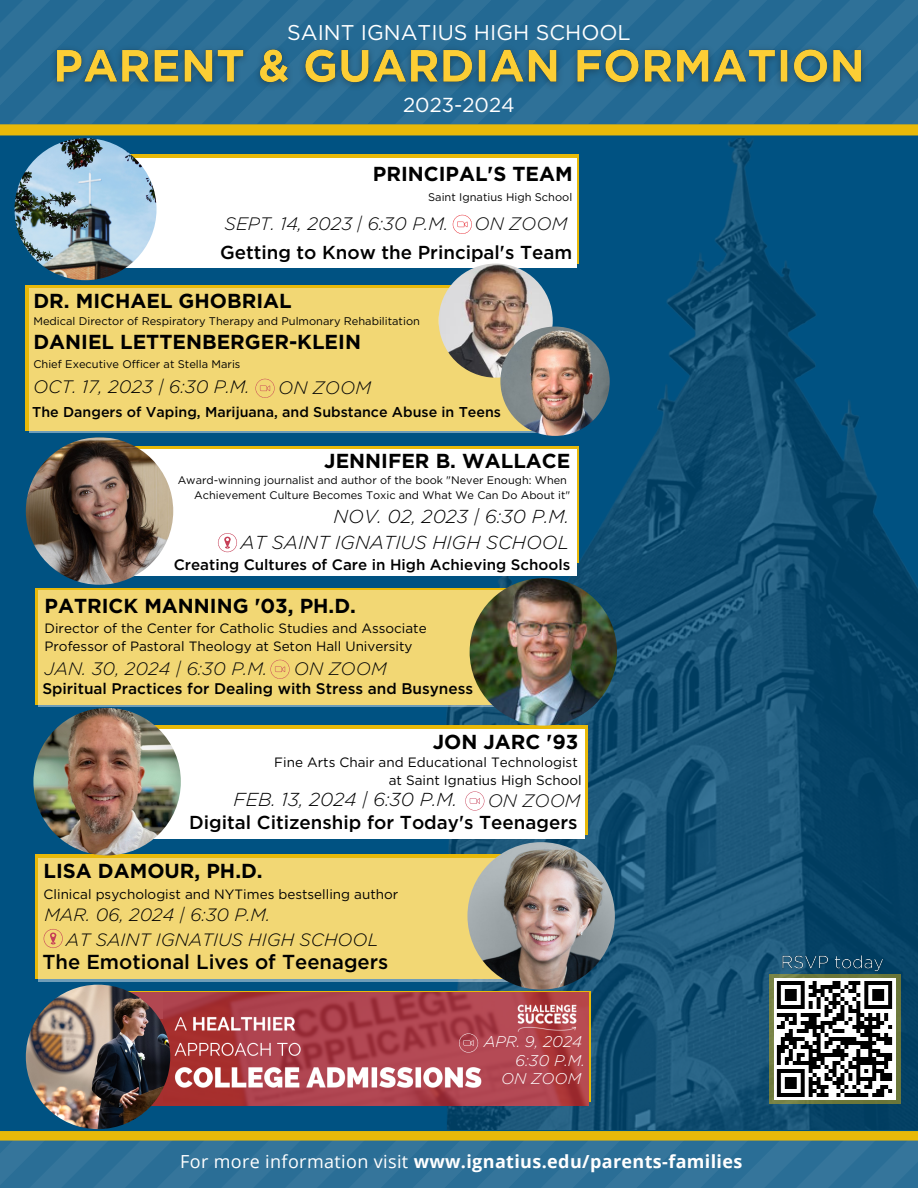
<style>
.page{position:relative;width:918px;height:1188px;background:#005282}
.page>*{position:absolute;margin:0;border:0;box-sizing:border-box;transform-origin:0 0}
.t1{font:21.3px "Gotham";color:#fff}
.t2{font:700 20.25px "Gotham";color:#000}
.t3{font:500 20.25px "Gotham";color:#000}
.t4{font:20.25px "Gotham";color:#fff}
.t5{font:500 18.75px "Gotham";color:#000}
.t6{font:italic 300 18.75px "Gotham";color:#000}
.t7{font:700 18px "Open Sans";letter-spacing:.02em;color:#fff}
.t8{font:italic 300 18px "Gotham";color:#070707}
.t9{font:italic 300 18px "Gotham";color:#000}
.t10{font:italic 300 17.85px "Gotham";color:#000}
.t11{font:italic 300 15.6px "Gotham";color:#fff}
.t12{font:500 15.45px "Gotham";color:#000}
.t13{font:italic 300 15.45px "Gotham";color:#fff}
.t14{font:500 15.15px "Gotham";color:#000}
.t15{font:500 14.25px "Gotham";color:#000}
.t16{font:13.5px "Gotham";color:#000}
.t17{font:11.1px "Gotham";color:#000}
.t18{font:10.95px "Gotham";color:#000}
.s1{font-weight:400}
</style>
<div class="page">
<div style="left:26px;top:285px;width:508px;height:146px;background:linear-gradient(to bottom,#e8b909,#e8b909)"></div>
<div style="left:0;top:0;width:918px;height:124px;background:#236993"></div>
<svg style="left:0;top:124px;width:918px;height:11px"></svg>
<img style="left:283px;top:138px;width:635px;height:992px">
<div style="left:70px;top:446px;width:509px;height:116px;background:#e8b909"></div>
<div style="left:70px;top:155px;width:509px;height:109px;background:#e8b909"></div>
<div style="left:30px;top:289px;width:508px;height:144px;background:#f2d774"></div>
<div style="left:35px;top:588px;width:508px;height:117px;background:#e8b909"></div>
<div style="left:80px;top:726px;width:508px;height:109px;background:#e8b909"></div>
<div style="left:76px;top:729px;width:508px;height:110px;background:#fff"></div>
<div style="left:35px;top:855px;width:508px;height:124px;background:#e8b909"></div>
<svg style="left:105px;top:991px;width:486px;height:111px"></svg>
<div style="left:68px;top:158px;width:508px;height:109px;background:#fff"></div>
<img style="left:439px;top:264px;width:114px;height:114px;border-radius:50%">
<img style="left:33px;top:708px;width:148px;height:147px;border-radius:50%">
<div style="left:39px;top:590px;width:508px;height:117px;background:#f2d774"></div>
<div style="left:39px;top:858px;width:508px;height:124px;background:#f2d774"></div>
<img style="left:467px;top:842px;width:148px;height:148px;border-radius:50%">
<div style="left:68px;top:449px;width:509px;height:127px;background:#fff"></div>
<img style="left:26px;top:437px;width:147px;height:148px;border-radius:50%">
<img style="left:500px;top:327px;width:110px;height:109px;border-radius:50%">
<div style="left:0;top:1138px;width:918px;height:50px;background:#307299"></div>
<div style="left:101px;top:993px;width:158px;height:26px;background:#b14751"></div>
<img style="left:164px;top:993px;width:424px;height:112px">
<img style="left:26px;top:985px;width:144px;height:144px;border-radius:50%">
<div style="left:769px;top:975px;width:131px;height:129px;background:linear-gradient(to right,#798447,#667235)"></div>
<svg style="left:0;top:1131px;width:918px;height:10px"></svg>
<img style="left:15px;top:138px;width:142px;height:142px;border-radius:50%">
<svg style="left:270px;top:660px;width:20px;height:19px"></svg>
<svg style="left:255px;top:379px;width:20px;height:19px"></svg>
<svg style="left:453px;top:215px;width:19px;height:19px"></svg>
<svg style="left:459px;top:1033px;width:19px;height:20px"></svg>
<svg style="left:465px;top:791px;width:19px;height:20px"></svg>
<img style="left:774px;top:978px;width:122px;height:122px">
<img style="left:470px;top:578px;width:147px;height:148px;border-radius:50%">
<svg style="left:218px;top:533px;width:19px;height:19px"></svg>
<svg style="left:44px;top:929px;width:19px;height:19px"></svg>
<img style="left:54px;top:48px;width:810px;height:39px">
<img style="left:777px;top:947px;width:117px;height:32px">
<p class="t1" style="left:287px;top:20px;width:345px">SAINT IGNATIUS HIGH SCHOOL</p>
<p class="t4" style="left:403px;top:92px;width:113px">2023-2024</p>
<p class="t2" style="left:373px;top:162px;width:201px">PRINCIPAL'S TEAM</p>
<p class="t17" style="left:428px;top:191px;width:146px">Saint Ignatius High School</p>
<p class="t9" style="left:225px;top:212px;width:225px">SEPT. 14, 2023 | 6:30 P.M.</p>
<p class="t8" style="left:475px;top:212px;width:94px">ON ZOOM</p>
<p class="t5" style="left:220px;top:241px;width:354px">Getting to Know the Principal's Team</p>
<p class="t2" style="left:33px;top:288px;width:260px">DR. MICHAEL GHOBRIAL</p>
<p class="t17" style="left:33px;top:315px;width:388px">Medical Director of Respiratory Therapy and Pulmonary Rehabilitation</p>
<p class="t2" style="left:33px;top:330px;width:329px">DANIEL LETTENBERGER-KLEIN</p>
<p class="t17" style="left:33px;top:358px;width:209px">Chief Executive Officer at Stella Maris</p>
<p class="t9" style="left:33px;top:376px;width:218px">OCT. 17, 2023 | 6:30 P.M.</p>
<p class="t8" style="left:278px;top:377px;width:94px">ON ZOOM</p>
<p class="t15" style="left:32px;top:404px;width:470px">The Dangers of Vaping, Marijuana, and Substance Abuse in Teens</p>
<p class="t2" style="left:324px;top:448px;width:248px">JENNIFER B. WALLACE</p>
<p class="t18" style="left:178px;top:474px;width:391px">Award-winning journalist and author of the book "Never Enough: When</p>
<p class="t18" style="left:194px;top:489px;width:377px">Achievement Culture Becomes Toxic and What We Can Do About it"</p>
<p class="t6" style="left:333px;top:505px;width:237px">NOV. 02, 2023 | 6:30 P.M.</p>
<p class="t6" style="left:241px;top:531px;width:330px">AT SAINT IGNATIUS HIGH SCHOOL</p>
<p class="t14" style="left:174px;top:556px;width:398px">Creating Cultures of Care in High Achieving Schools</p>
<p class="t2" style="left:44px;top:594px;width:313px">PATRICK MANNING '03, PH.D.</p>
<p class="t16" style="left:44px;top:620px;width:384px">Director of the Center for Catholic Studies and Associate</p>
<p class="t16" style="left:44px;top:638px;width:370px">Professor of Pastoral Theology at Seton Hall University</p>
<p class="t8" style="left:44px;top:657px;width:224px">JAN. 30, 2024 | 6:30 P.M.</p>
<p class="t8" style="left:294px;top:658px;width:94px">ON ZOOM</p>
<p class="t12" style="left:42px;top:679px;width:432px">Spiritual Practices for Dealing with Stress and Busyness</p>
<p class="t2" style="left:433px;top:729px;width:147px">JON JARC '93</p>
<p class="t16" style="left:274px;top:754px;width:305px">Fine Arts Chair and Educational Technologist</p>
<p class="t16" style="left:389px;top:772px;width:195px">at Saint Ignatius High School</p>
<p class="t6" style="left:234px;top:788px;width:225px">FEB. 13, 2024 | 6:30 P.M.</p>
<p class="t8" style="left:488px;top:789px;width:94px">ON ZOOM</p>
<p class="t5" style="left:189px;top:811px;width:390px">Digital Citizenship for Today's Teenagers</p>
<p class="t2" style="left:44px;top:859px;width:221px">LISA DAMOUR, PH.D.</p>
<p class="t16" style="left:44px;top:886px;width:356px">Clinical psychologist and NYTimes bestselling author</p>
<p class="t10" style="left:44px;top:904px;width:227px">MAR. 06, 2024 | 6:30 P.M.</p>
<p class="t10" style="left:66px;top:929px;width:314px">AT SAINT IGNATIUS HIGH SCHOOL</p>
<p class="t3" style="left:42px;top:949px;width:347px">The Emotional Lives of Teenagers</p>
<p class="t13" style="left:484px;top:1033px;width:100px">APR. 9, 2024</p>
<p class="t11" style="left:515px;top:1051px;width:71px">6:30 P.M.</p>
<p class="t11" style="left:501px;top:1069px;width:82px">ON ZOOM</p>
<p class="t7" style="left:180px;top:1149px;width:564px"><span class="s1">For more information visit</span> www.ignatius.edu/parents-families</p>
</div>
